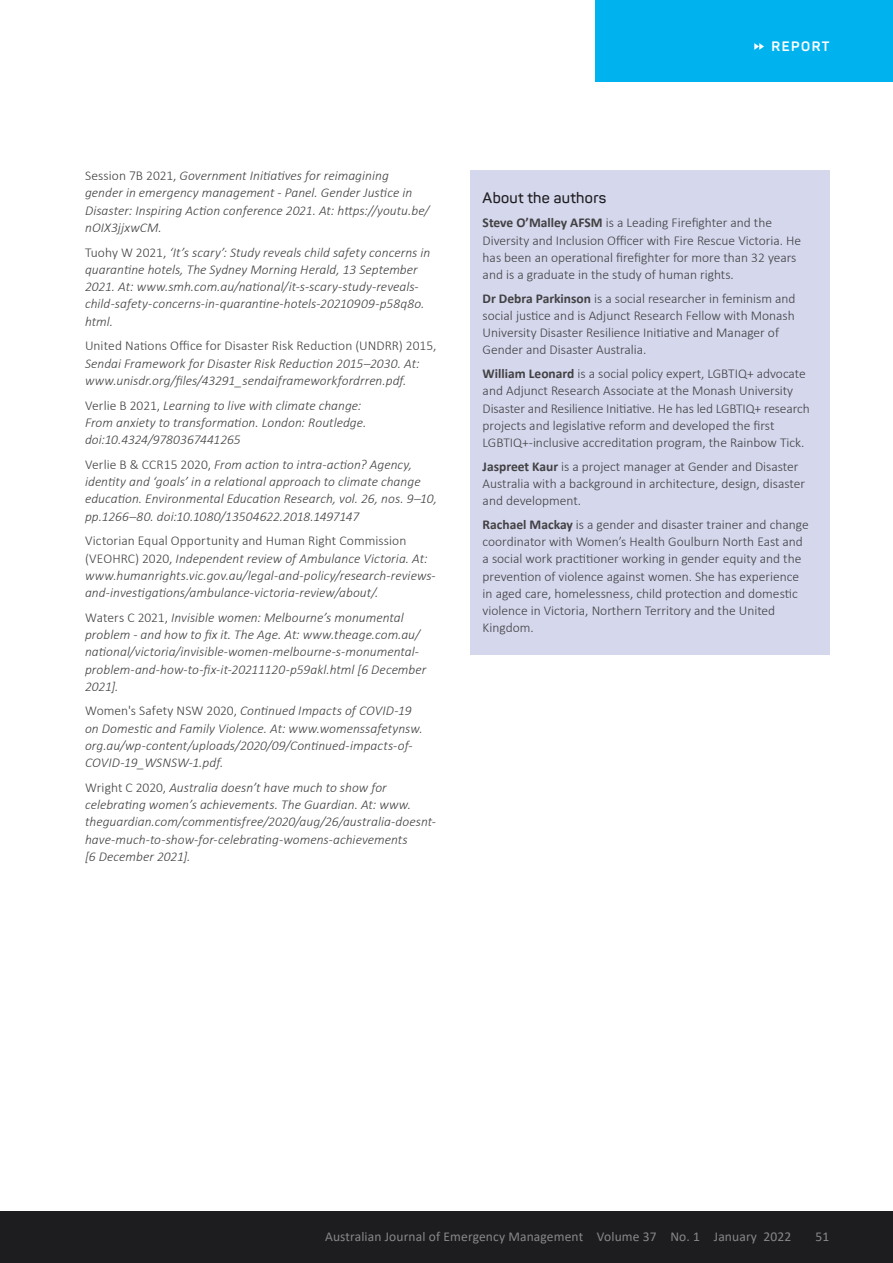
<style>
.page{position:relative;width:893px;height:1263px;background:#fff}
.page>*{position:absolute;margin:0;border:0;box-sizing:border-box;transform-origin:0 0}
.t1{font:600 15px "Panton";letter-spacing:.02em;color:#1d1d1f}
.t2{font:italic 300 13.5px/17.2px "Calibri";letter-spacing:.005em;color:#414042}
.t3{font:300 13.5px/17.2px "Calibri";color:#414042}
.t4{font:13.5px "Calibri";letter-spacing:.01em;color:#868788}
.t5{font:700 13.5px "Panton";letter-spacing:.11em;color:#fff}
.s1{font-style:normal}
.s2{font-weight:700}
</style>
<div class="page">
<div style="left:596px;top:0;width:297px;height:81px;background:#00b3ef"></div>
<svg style="left:754px;top:43px;width:10px;height:7px"></svg>
<div style="left:0;top:1212px;width:893px;height:51px;background:#1d1d1f"></div>
<div style="left:470px;top:170px;width:359px;height:49px;background:#d5d7ec"></div>
<div style="left:470px;top:200px;width:359px;height:102px;background:#d5d7ec"></div>
<div style="left:470px;top:276px;width:359px;height:101px;background:#d5d7ec"></div>
<div style="left:470px;top:351px;width:359px;height:119px;background:#d5d7ec"></div>
<div style="left:470px;top:444px;width:359px;height:84px;background:#d5d7ec"></div>
<div style="left:470px;top:502px;width:359px;height:153px;background:#d5d7ec"></div>
<p class="t5" style="left:772px;top:38px;width:59px">REPORT</p>
<p class="t2" style="left:85px;top:167px;width:346px"><span class="s1">Session 7B 2021,</span> Government Initiatives for reimagining gender in emergency management - Panel. Gender Justice in Disaster: Inspiring Action conference 2021. At: https://youtu.be/ nOIX3jjxwCM.</p>
<p class="t2" style="left:85px;top:243px;width:347px"><span class="s1">Tuohy W 2021,</span> ‘It’s scary’: Study reveals child safety concerns in quarantine hotels, The Sydney Morning Herald, 13 September 2021. At: www.smh.com.au/national/it-s-scary-study-reveals&shy;child-safety-concerns-in-quarantine-hotels-20210909-p58q8o. html.</p>
<p class="t3" style="left:85px;top:337px;width:353px">United Nations Office for Disaster Risk Reduction (UNDRR) 2015,</p>
<p class="t2" style="left:85px;top:354px;width:336px">Sendai Framework for Disaster Risk Reduction 2015–2030. At: www.unisdr.org/files/43291_sendaiframeworkfordrren.pdf.</p>
<p class="t2" style="left:85px;top:396px;width:283px"><span class="s1">Verlie B 2021,</span> Learning to live with climate change:<br>From anxiety to transformation. London: Routledge. doi:10.4324/9780367441265</p>
<p class="t2" style="left:85px;top:456px;width:353px"><span class="s1">Verlie B &amp; CCR15 2020,</span> From action to intra-action? Agency, identity and ‘goals’ in a relational approach to climate change education. Environmental Education Research, vol. 26, nos. 9–10, pp.1266–80. doi:10.1080/13504622.2018.1497147</p>
<p class="t2" style="left:85px;top:532px;width:352px"><span class="s1">Victorian Equal Opportunity and Human Right Commission (VEOHRC) 2020,</span> Independent review of Ambulance Victoria. At: www.humanrights.vic.gov.au/legal-and-policy/research-reviews&shy;and-investigations/ambulance-victoria-review/about/.</p>
<p class="t2" style="left:85px;top:608px;width:343px"><span class="s1">Waters C 2021,</span> Invisible women: Melbourne’s monumental problem - and how to fix it. The Age. At: www.theage.com.au/ national/victoria/invisible-women-melbourne-s-monumental&shy;problem-and-how-to-fix-it-20211120-p59akl.html [6 December 2021].</p>
<p class="t2" style="left:85px;top:702px;width:339px"><span class="s1">Women's Safety NSW 2020,</span> Continued Impacts of COVID-19 on Domestic and Family Violence. At: www.womenssafetynsw. org.au/wp-content/uploads/2020/09/Continued-impacts-of-COVID-19_WSNSW-1.pdf.</p>
<p class="t2" style="left:85px;top:779px;width:352px"><span class="s1">Wright C 2020,</span> Australia doesn’t have much to show for celebrating women’s achievements. The Guardian. At: www. theguardian.com/commentisfree/2020/aug/26/australia-doesnt&shy;have-much-to-show-for-celebrating-womens-achievements<br>[6 December 2021].</p>
<p class="t1" style="left:483px;top:188px;width:125px">About the authors</p>
<p class="t3" style="left:483px;top:214px;width:320px"><span class="s2">Steve O’Malley AFSM</span> is a Leading Firefighter and the Diversity and Inclusion Officer with Fire Rescue Victoria. He has been an operational firefighter for more than 32 years and is a graduate in the study of human rights.</p>
<p class="t3" style="left:483px;top:289px;width:314px"><span class="s2">Dr Debra Parkinson</span> is a social researcher in feminism and social justice and is Adjunct Research Fellow with Monash University Disaster Resilience Initiative and Manager of Gender and Disaster Australia.</p>
<p class="t3" style="left:483px;top:365px;width:329px"><span class="s2">William Leonard</span> is a social policy expert, LGBTIQ+ advocate and Adjunct Research Associate at the Monash University Disaster and Resilience Initiative. He has led LGBTIQ+ research projects and legislative reform and developed the first LGBTIQ+-inclusive accreditation program, the Rainbow Tick.</p>
<p class="t3" style="left:483px;top:457px;width:324px"><span class="s2">Jaspreet Kaur</span> is a project manager at Gender and Disaster<br>Australia with a background in architecture, design, disaster and development.</p>
<p class="t3" style="left:483px;top:516px;width:327px"><span class="s2">Rachael Mackay</span> is a gender and disaster trainer and change coordinator with Women’s Health Goulburn North East and a social work practitioner working in gender equity and the prevention of violence against women. She has experience in aged care, homelessness, child protection and domestic violence in Victoria, Northern Territory and the United Kingdom.</p>
<p class="t4" style="left:325px;top:1227px;width:468px">Australian Journal of Emergency Management Volume 37 No. 1 January 2022</p>
<p class="t4" style="left:815px;top:1227px;width:15px">51</p>
</div>
